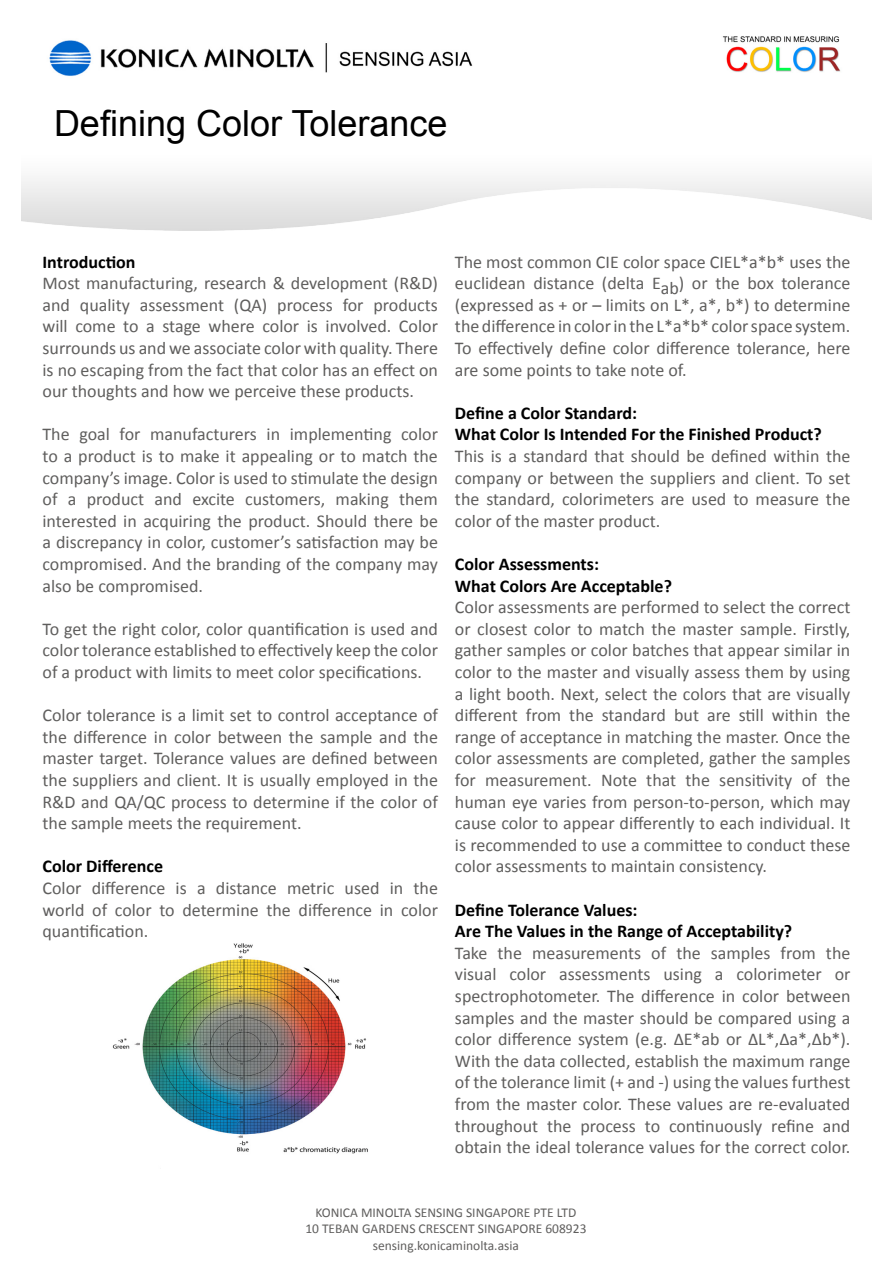
<style>
.page{position:relative;width:893px;height:1263px;background:#fff}
.page>*{position:absolute;margin:0;border:0;box-sizing:border-box;transform-origin:0 0}
.t1{font:36px "Arial";color:#000}
.t2{font:18px/21.6px "Calibri";color:#5f5e5d;text-align:justify}
.t3{font:700 18px/21.6px "Calibri";color:#000}
.t4{font:700 18px "Calibri";color:#010000}
.t5{font:13.5px/16.2px "Calibri";color:#5f5e5d;text-align:center}
</style>
<div class="page">
<img style="left:21px;top:36px;width:851px;height:195px">
<img style="left:112px;top:943px;width:256px;height:211px">
<h1 class="t1" style="left:54px;top:100px;width:395px">Defining Color Tolerance</h1>
<p class="t4" style="left:43px;top:250px;width:95px">Introduction</p>
<p class="t2" style="left:43px;top:272px;width:397px">Most manufacturing, research &amp; development (R&amp;D) and quality assessment (QA) process for products will come to a stage where color is involved. Color surrounds us and we associate color with quality. There is no escaping from the fact that color has an effect on our thoughts and how we perceive these products.</p>
<p class="t2" style="left:43px;top:424px;width:397px">The goal for manufacturers in implementing color to a product is to make it appealing or to match the company’s image. Color is used to stimulate the design of a product and excite customers, making them interested in acquiring the product. Should there be a discrepancy in color, customer’s satisfaction may be compromised. And the branding of the company may also be compromised.</p>
<p class="t2" style="left:43px;top:618px;width:397px">To get the right color, color quantification is used and color tolerance established to effectively keep the color of a product with limits to meet color specifications.</p>
<p class="t2" style="left:43px;top:704px;width:397px">Color tolerance is a limit set to control acceptance of the difference in color between the sample and the master target. Tolerance values are defined between the suppliers and client. It is usually employed in the R&amp;D and QA/QC process to determine if the color of the sample meets the requirement.</p>
<p class="t3" style="left:43px;top:856px;width:122px">Color Difference</p>
<p class="t2" style="left:43px;top:877px;width:397px">Color difference is a distance metric used in the world of color to determine the difference in color quantification.</p>
<p class="t2" style="left:455px;top:251px;width:397px">The most common CIE color space CIEL*a*b* uses the euclidean distance (delta Eab) or the box tolerance (expressed as + or – limits on L*, a*, b*) to determine the difference in color in the L*a*b* color space system.<br>To effectively define color difference tolerance, here are some points to take note of.</p>
<p class="t3" style="left:455px;top:402px;width:368px">Define a Color Standard:<br>What Color Is Intended For the Finished Product?</p>
<p class="t2" style="left:455px;top:445px;width:397px">This is a standard that should be defined within the company or between the suppliers and client. To set the standard, colorimeters are used to measure the color of the master product.</p>
<p class="t3" style="left:455px;top:553px;width:219px">Color Assessments:<br>What Colors Are Acceptable?</p>
<p class="t2" style="left:455px;top:596px;width:397px">Color assessments are performed to select the correct or closest color to match the master sample. Firstly, gather samples or color batches that appear similar in color to the master and visually assess them by using a light booth. Next, select the colors that are visually different from the standard but are still within the range of acceptance in matching the master. Once the color assessments are completed, gather the samples for measurement. Note that the sensitivity of the human eye varies from person-to-person, which may cause color to appear differently to each individual. It is recommended to use a committee to conduct these color assessments to maintain consistency.</p>
<p class="t3" style="left:455px;top:899px;width:339px">Define Tolerance Values:<br>Are The Values in the Range of Acceptability?</p>
<p class="t2" style="left:455px;top:942px;width:397px">Take the measurements of the samples from the visual color assessments using a colorimeter or spectrophotometer. The difference in color between samples and the master should be compared using a color difference system (e.g. ΔE*ab or ΔL*,Δa*,Δb*).<br>With the data collected, establish the maximum range of the tolerance limit (+ and -) using the values furthest from the master color. These values are re-evaluated throughout the process to continuously refine and obtain the ideal tolerance values for the correct color.</p>
<p class="t5" style="left:305px;top:1204px;width:283px">KONICA MINOLTA SENSING SINGAPORE PTE LTD<br>10 TEBAN GARDENS CRESCENT SINGAPORE 608923 sensing.konicaminolta.asia</p>
</div>
